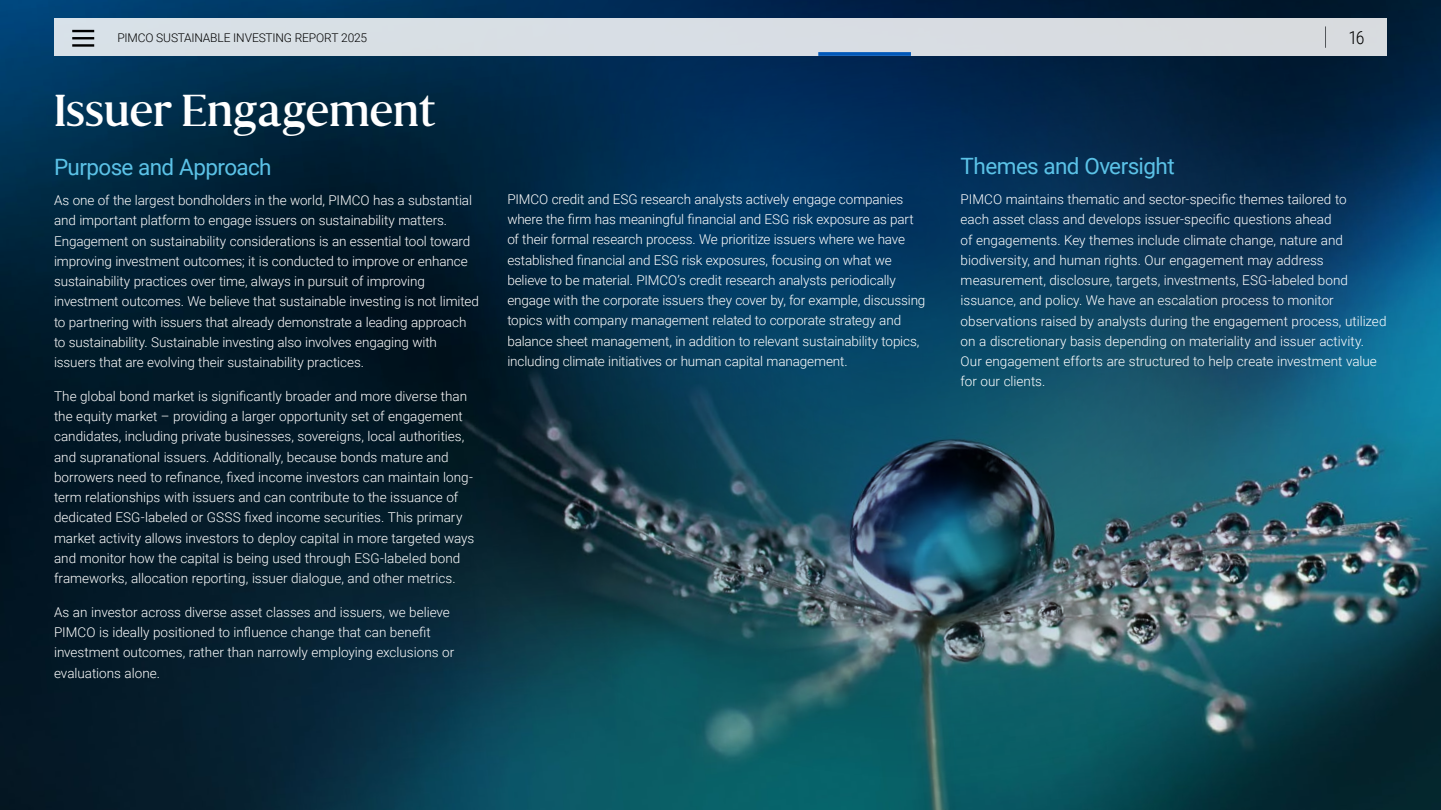
<style>
.page{position:relative;width:1441px;height:810px;background:#fff}
.page>*{position:absolute;margin:0;border:0;box-sizing:border-box;transform-origin:0 0}
.Headline_Sen_R_60{font:45px "Senhan";letter-spacing:-.02em;color:#fff}
.t1{font:22.5px "Roboto";letter-spacing:-.025em;color:#5bc2e7}
.t2{font:300 18px "Roboto Condensed";color:#000}
.Body_Copy{font:300 13.5px/20.2px "Roboto";letter-spacing:-.005em;color:#fff}
.t3{font:300 12px "Roboto";letter-spacing:-.015em;color:#000}
</style>
<div class="page">
<img style="left:0;top:0;width:1440px;height:810px">
<img style="left:363px;top:0;width:1077px;height:778px">
<div style="left:54px;top:18px;width:1332px;height:38px;background:#d8dee4"></div>
<hr style="left:72px;top:30px;width:22px;height:2px;background:#000">
<hr style="left:72px;top:37px;width:22px;height:2px;background:#000">
<hr style="left:72px;top:44px;width:22px;height:3px;background:#000">
<svg style="left:1325px;top:26px;width:1px;height:22px"></svg>
<svg style="left:818px;top:52px;width:92px;height:4px"></svg>
<p class="t3" style="left:117px;top:29px;width:251px">PIMCO SUSTAINABLE INVESTING REPORT 2025</p>
<h3 class="t2" style="left:1348px;top:25px;width:18px">16</h3>
<p class="Headline_Sen_R_60" style="left:54px;top:83px;width:384px">Issuer Engagement</p>
<p class="t1" style="left:54px;top:151px;width:219px">Purpose and Approach</p>
<p class="Body_Copy" style="left:54px;top:190px;width:426px">As one of the largest bondholders in the world, PIMCO has a substantial and important platform to engage issuers on sustainability matters.<br>Engagement on sustainability considerations is an essential tool toward improving investment outcomes; it is conducted to improve or enhance sustainability practices over time, always in pursuit of improving investment outcomes. We believe that sustainable investing is not limited to partnering with issuers that already demonstrate a leading approach to sustainability. Sustainable investing also involves engaging with issuers that are evolving their sustainability practices.</p>
<p class="Body_Copy" style="left:54px;top:385px;width:422px">The global bond market is significantly broader and more diverse than the equity market – providing a larger opportunity set of engagement candidates, including private businesses, sovereigns, local authorities, and supranational issuers. Additionally, because bonds mature and borrowers need to refinance, fixed income investors can maintain long&shy;term relationships with issuers and can contribute to the issuance of dedicated ESG-labeled or GSSS fixed income securities. This primary market activity allows investors to deploy capital in more targeted ways and monitor how the capital is being used through ESG-labeled bond frameworks, allocation reporting, issuer dialogue, and other metrics.</p>
<p class="Body_Copy" style="left:54px;top:601px;width:402px">As an investor across diverse asset classes and issuers, we believe PIMCO is ideally positioned to influence change that can benefit investment outcomes, rather than narrowly employing exclusions or evaluations alone.</p>
<p class="Body_Copy" style="left:507px;top:189px;width:419px">PIMCO credit and ESG research analysts actively engage companies where the firm has meaningful financial and ESG risk exposure as part of their formal research process. We prioritize issuers where we have established financial and ESG risk exposures, focusing on what we believe to be material. PIMCO’s credit research analysts periodically engage with the corporate issuers they cover by, for example, discussing topics with company management related to corporate strategy and balance sheet management, in addition to relevant sustainability topics, including climate initiatives or human capital management.</p>
<p class="t1" style="left:960px;top:150px;width:215px">Themes and Oversight</p>
<p class="Body_Copy" style="left:960px;top:189px;width:427px">PIMCO maintains thematic and sector-specific themes tailored to<br>each asset class and develops issuer-specific questions ahead<br>of engagements. Key themes include climate change, nature and biodiversity, and human rights. Our engagement may address measurement, disclosure, targets, investments, ESG-labeled bond issuance, and policy. We have an escalation process to monitor observations raised by analysts during the engagement process, utilized on a discretionary basis depending on materiality and issuer activity.<br>Our engagement efforts are structured to help create investment value for our clients.</p>
</div>
